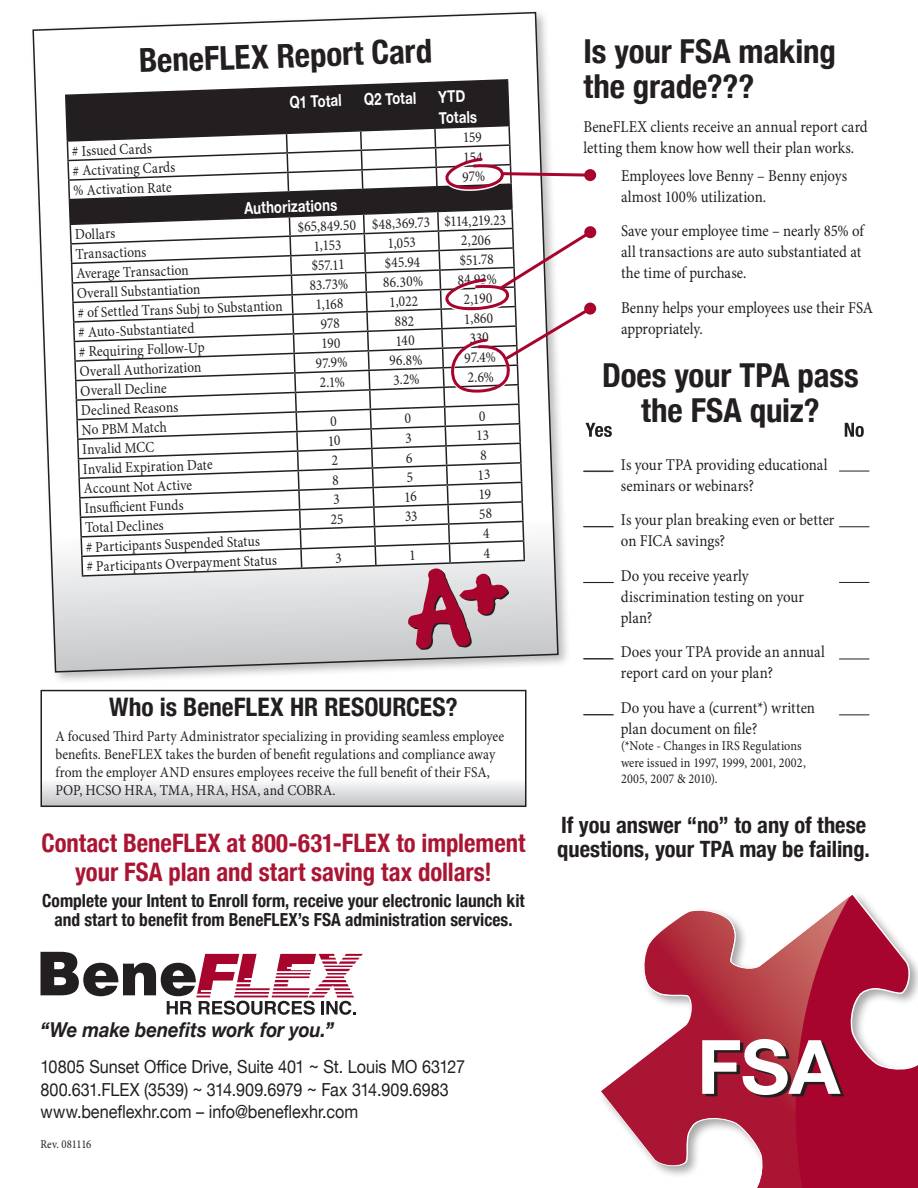
<style>
.page{position:relative;width:918px;height:1188px;background:#fff}
.page>*{position:absolute;margin:0;border:0;box-sizing:border-box;transform-origin:0 0}
.t1{font:700 75.15px "Helvetica Neue";color:#fff}
.t2{font:700 condensed 33px/34.5px "Helvetica Neue";letter-spacing:-.005em;color:#231f20}
.t3{font:700 condensed 25.5px/28.5px "Helvetica Neue";color:#aa1533;text-align:center}
.t4{font:700 condensed 25.5px "Helvetica Neue";color:#231f20}
.t5{font:700 condensed 22.5px/24px "Helvetica Neue";color:#231f20}
.t6{font:italic 700 20.55px "Helvetica Neue";letter-spacing:-.005em;color:#231f20;scale:.9 1}
.t7{font:18px/22.5px "Helvetica Neue";color:#231f20;scale:.9 1}
.t8{font:700 condensed 18px/19.5px "Helvetica Neue";color:#231f20;text-align:center}
.t9{font:16.5px/21px "Minion Pro";color:#231f20;scale:.9 1}
.t10{font:700 16.5px/21px "Helvetica Neue";color:#fff;scale:.8 1}
.t11{font:15px/18px "Minion Pro";letter-spacing:.005em;color:#231f20;scale:.9 1}
.t12{font:13.5px/16.5px "Minion Pro";letter-spacing:.01em;color:#231f20;scale:.9 1}
.t13{font:12px "Minion Pro";letter-spacing:-.03em;color:#231f20;scale:.9 1}
.s1{font-weight:700;font-size:19.5px;color:#a7052d}
</style>
<div class="page">
<svg style="left:850px;top:895px;width:68px;height:293px"></svg>
<svg style="left:601px;top:896px;width:249px;height:292px"></svg>
<div style="left:29px;top:9px;width:542px;height:676px;background:#231f20;opacity:.3"></div>
<svg style="left:32px;top:11px;width:527px;height:662px"></svg>
<svg style="left:40px;top:952px;width:323px;height:63px"></svg>
<svg style="left:43px;top:783px;width:480px;height:21px;background:#dcddde"></svg>
<div style="left:40px;top:690px;width:486px;height:117px;border:2px solid #231f20"></div>
<hr style="left:584px;top:471px;width:30px;height:1px;background:#231f20">
<hr style="left:839px;top:471px;width:30px;height:1px;background:#231f20">
<hr style="left:584px;top:526px;width:30px;height:1px;background:#231f20">
<hr style="left:839px;top:526px;width:30px;height:1px;background:#231f20">
<hr style="left:584px;top:582px;width:30px;height:1px;background:#231f20">
<hr style="left:839px;top:582px;width:30px;height:1px;background:#231f20">
<hr style="left:584px;top:659px;width:30px;height:1px;background:#231f20">
<hr style="left:839px;top:659px;width:30px;height:1px;background:#231f20">
<hr style="left:584px;top:714px;width:30px;height:1px;background:#231f20">
<hr style="left:839px;top:714px;width:30px;height:1px;background:#231f20">
<svg style="left:845px;top:423px;width:19px;height:14px"></svg>
<svg style="left:63px;top:78px;width:549px;height:572px"></svg>
<h2 class="t2" style="left:138px;top:41px;width:295px;rotate:-2deg">BeneFLEX Report Card</h2>
<p class="t10" style="left:289px;top:92px;width:67px;rotate:-2deg">Q1 Total</p>
<p class="t10" style="left:364px;top:89px;width:67px;rotate:-2deg">Q2 Total</p>
<p class="t10" style="left:438px;top:87px;width:49px;rotate:-2deg">YTD<br>Totals</p>
<p class="t11" style="left:72px;top:142px;width:90px;rotate:-2deg"># Issued Cards</p>
<p class="t11" style="left:72px;top:162px;width:116px;rotate:-2deg"># Activating Cards</p>
<p class="t11" style="left:73px;top:181px;width:111px;rotate:-2deg">% Activation Rate</p>
<p class="t10" style="left:244px;top:198px;width:118px;rotate:-2deg">Authorizations</p>
<p class="t11" style="left:75px;top:226px;width:46px;rotate:-2deg">Dollars</p>
<p class="t11" style="left:297px;top:218px;width:233px;rotate:-2deg">$65,849.50 $48,369.73 $114,219.23</p>
<p class="t11" style="left:313px;top:237px;width:32px;rotate:-2deg">1,153</p>
<p class="t11" style="left:387px;top:234px;width:33px;rotate:-2deg">1,053</p>
<p class="t11" style="left:461px;top:232px;width:35px;rotate:-2deg">2,206</p>
<p class="t11" style="left:75px;top:245px;width:80px;rotate:-2deg">Transactions</p>
<p class="t11" style="left:76px;top:265px;width:127px;rotate:-2deg">Average Transaction</p>
<p class="t11" style="left:311px;top:257px;width:38px;rotate:-2deg">$57.11</p>
<p class="t11" style="left:384px;top:254px;width:41px;rotate:-2deg">$45.94</p>
<p class="t11" style="left:459px;top:251px;width:39px;rotate:-2deg">$51.78</p>
<p class="t11" style="left:77px;top:284px;width:139px;rotate:-2deg">Overall Substantiation</p>
<p class="t11" style="left:309px;top:276px;width:44px;rotate:-2deg">83.73%</p>
<p class="t11" style="left:383px;top:274px;width:46px;rotate:-2deg">86.30%</p>
<p class="t11" style="left:457px;top:271px;width:45px;rotate:-2deg">84.93%</p>
<p class="t11" style="left:77px;top:304px;width:229px;rotate:-2deg"># of Settled Trans Subj to Substantion</p>
<p class="t11" style="left:315px;top:295px;width:32px;rotate:-2deg">1,168</p>
<p class="t11" style="left:389px;top:293px;width:33px;rotate:-2deg">1,022</p>
<p class="t11" style="left:463px;top:290px;width:34px;rotate:-2deg">2,190</p>
<p class="t11" style="left:78px;top:323px;width:130px;rotate:-2deg"># Auto-Substantiated</p>
<p class="t11" style="left:464px;top:310px;width:34px;rotate:-2deg">1,860</p>
<p class="t11" style="left:79px;top:343px;width:141px;rotate:-2deg"># Requiring Follow-Up</p>
<p class="t11" style="left:79px;top:362px;width:137px;rotate:-2deg">Overall Authorization</p>
<p class="t11" style="left:80px;top:382px;width:97px;rotate:-2deg">Overall Decline</p>
<p class="t11" style="left:81px;top:401px;width:110px;line-height:19.5px;rotate:-2deg">Declined Reasons<br>No PBM Match</p>
<p class="t11" style="left:82px;top:441px;width:82px;rotate:-2deg">Invalid MCC</p>
<p class="t11" style="left:83px;top:460px;width:145px;rotate:-2deg">Invalid Expiration Date</p>
<p class="t11" style="left:84px;top:480px;width:122px;rotate:-2deg">Account Not Active</p>
<p class="t11" style="left:84px;top:499px;width:112px;rotate:-2deg">Insuffi cient Funds</p>
<p class="t11" style="left:85px;top:519px;width:89px;rotate:-2deg">Total Declines</p>
<p class="t11" style="left:86px;top:538px;width:195px;rotate:-2deg"># Participants Suspended Status</p>
<p class="t11" style="left:86px;top:558px;width:213px;rotate:-2deg"># Participants Overpayment Status</p>
<p class="t11" style="left:316px;top:354px;width:37px;rotate:-2deg">97.9%</p>
<p class="t11" style="left:389px;top:352px;width:38px;rotate:-2deg">96.8%</p>
<p class="t11" style="left:464px;top:349px;width:36px;rotate:-2deg">97.4%</p>
<p class="t11" style="left:319px;top:374px;width:30px;rotate:-2deg">2.1%</p>
<p class="t11" style="left:393px;top:371px;width:31px;rotate:-2deg">3.2%</p>
<p class="t11" style="left:467px;top:368px;width:31px;rotate:-2deg">2.6%</p>
<h3 class="t4" style="left:109px;top:686px;width:350px">Who is BeneFLEX HR RESOURCES?</h3>
<p class="t11" style="left:56px;top:727px;width:500px">A focused Third Party Administrator specializing in providing seamless employee benefits. BeneFLEX takes the burden of benefit regulations and compliance away from the employer AND ensures employees receive the full benefit of their FSA, POP, HCSO HRA, TMA, HRA, HSA, and COBRA.</p>
<h3 class="t3" style="left:42px;top:827px;width:485px">Contact BeneFLEX at 800-631-FLEX to implement your FSA plan and start saving tax dollars!</h3>
<p class="t8" style="left:42px;top:890px;width:484px">Complete your Intent to Enroll form, receive your electronic launch kit and start to benefit from BeneFLEX’s FSA administration services.</p>
<h2 class="t2" style="left:584px;top:32px;width:254px">Is your FSA making the grade???</h2>
<p class="t9" style="left:584px;top:116px;width:317px">BeneFLEX clients receive an annual report card letting them know how well their plan works.</p>
<p class="t9" style="left:621px;top:165px;width:253px;text-indent:-38px"><span class="s1">•</span> Employees love Benny – Benny enjoys almost 100% utilization.</p>
<p class="t9" style="left:621px;top:221px;width:271px;text-indent:-38px"><span class="s1">•</span> Save your employee time – nearly 85% of all transactions are auto substantiated at the time of purchase.</p>
<p class="t9" style="left:621px;top:297px;width:282px;text-indent:-38px"><span class="s1">•</span> Benny helps your employees use their FSA appropriately.</p>
<h2 class="t2" style="left:602px;top:356px;width:258px;text-align:center">Does your TPA pass the FSA quiz?</h2>
<p class="t9" style="left:621px;top:454px;width:231px;text-indent:-37px">____ Is your TPA providing educational seminars or webinars?</p>
<p class="t9" style="left:621px;top:510px;width:239px;text-indent:-37px">____ Is your plan breaking even or better on FICA savings?</p>
<p class="t9" style="left:621px;top:565px;width:205px;text-indent:-37px">____ Do you receive yearly discrimination testing on your plan?</p>
<p class="t9" style="left:621px;top:642px;width:228px;text-indent:-37px">____ Does your TPA provide an annual report card on your plan?</p>
<p class="t9" style="left:621px;top:697px;width:217px;text-indent:-37px">____ Do you have a (current*) written plan document on file?</p>
<p class="t12" style="left:621px;top:738px;width:207px">(*Note - Changes in IRS Regulations were issued in 1997, 1999, 2001, 2002,<br>2005, 2007 &amp; 2010).</p>
<h3 class="t5" style="left:557px;top:811px;width:314px">If you answer “no” to any of these questions, your TPA may be failing.</h3>
<h3 class="t6" style="left:40px;top:1014px;width:328px">“We make benefits work for you.”</h3>
<p class="t7" style="left:40px;top:1057px;width:473px">10805 Sunset Office Drive, Suite 401 ~ St. Louis MO 63127<br>800.631.FLEX (3539) ~ 314.909.6979 ~ Fax 314.909.6983 www.beneflexhr.com – info@beneflexhr.com</p>
<p class="t13" style="left:40px;top:1136px;width:58px">Rev. 081116</p>
<h1 class="t1" style="left:697px;top:1008px;width:145px">FSA</h1>
</div>
